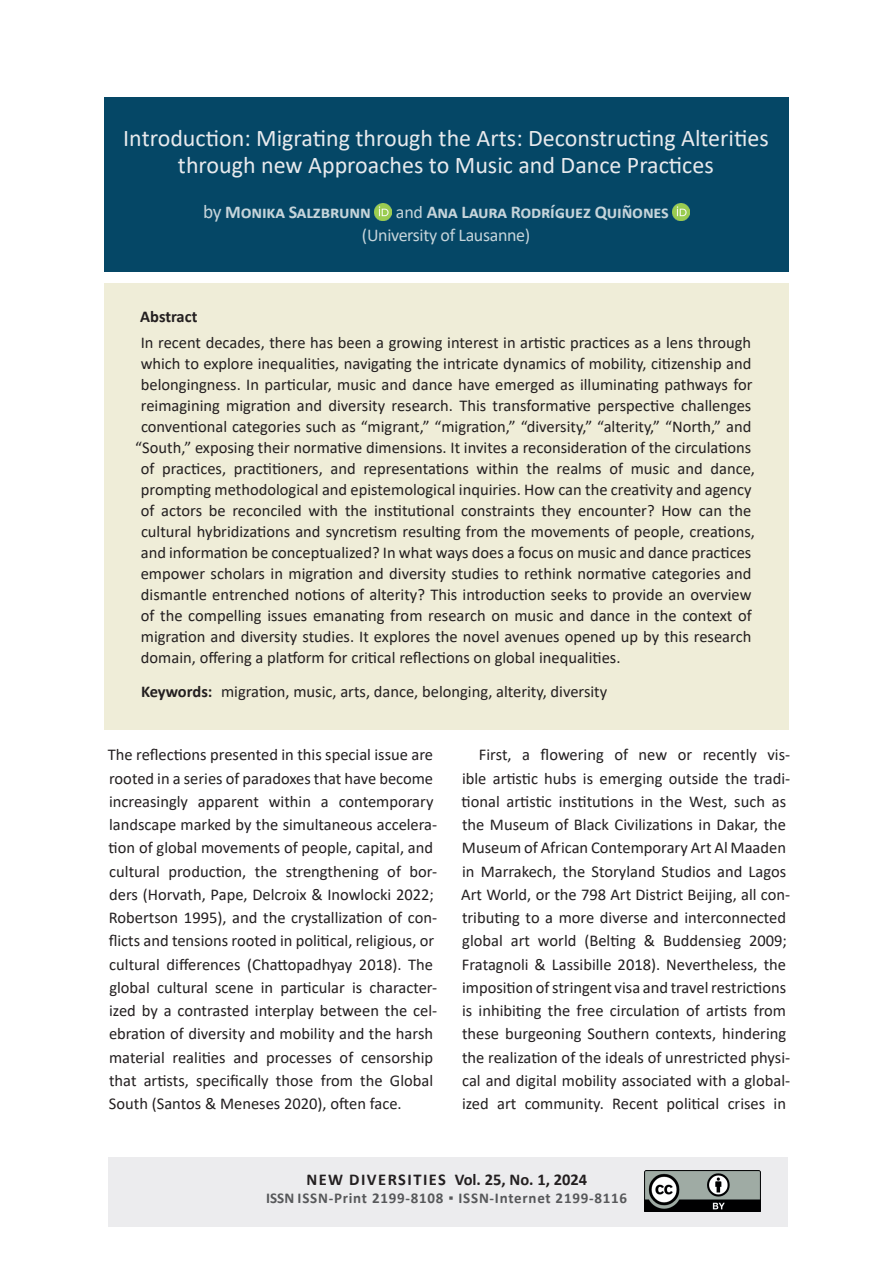
<style>
.page{position:relative;width:893px;height:1263px;background:#fff}
.page>*{position:absolute;margin:0;border:0;box-sizing:border-box;transform-origin:0 0}
.t1{font:24px/27px "Calibri";color:#e8eaed;text-align:center}
.t2{font:18px/22.5px "Calibri";letter-spacing:-.02em;color:#c5d4da}
.t3{font:700 18px "Calibri";letter-spacing:-.01em;color:#c5d4da}
.t4{font:16.5px/23.2px "Calibri";color:#231f20}
.t5{font:700 16.5px "Calibri";letter-spacing:.08em;color:#231f20}
.t6{font:700 15px "Calibri";letter-spacing:.05em;color:#57585a}
.s1{font-weight:400;font-size:19.5px}
.s2{font-weight:700}
</style>
<div class="page">
<div style="left:108px;top:1157px;width:680px;height:70px;background:#ececee"></div>
<div style="left:104px;top:98px;width:685px;height:174px;background:#054766"></div>
<div style="left:104px;top:283px;width:685px;height:446px;background:#efedd8"></div>
<img style="left:645px;top:1170px;width:115px;height:41px">
<img style="left:375px;top:203px;width:17px;height:18px">
<img style="left:673px;top:203px;width:17px;height:18px">
<h1 class="t1" style="left:123px;top:124px;width:647px">Introduction: Migrating through the Arts: Deconstructing Alterities through new Approaches to Music and Dance Practices</h1>
<p class="t3" style="left:203px;top:200px;width:169px"><span class="s1">by</span> Monika Salzbrunn</p>
<p class="t2" style="left:362px;top:201px;width:308px;text-indent:34px">and <span class="s2">Ana Laura Rodríguez Quiñones </span>(University of Lausanne)</p>
<p class="t5" style="left:140px;top:305px;width:59px">Abstract</p>
<p class="t4" style="left:141px;top:330px;width:612px">In recent decades, there has been a growing interest in artistic practices as a lens through</p>
<p class="t4" style="left:141px;top:351px;width:612px">which to explore inequalities, navigating the intricate dynamics of mobility, citizenship and</p>
<p class="t4" style="left:141px;top:372px;width:613px">belongingness. In particular, music and dance have emerged as illuminating pathways for</p>
<p class="t4" style="left:141px;top:393px;width:612px">reimagining migration and diversity research. This transformative perspective challenges</p>
<p class="t4" style="left:141px;top:414px;width:612px">conventional categories such as “migrant,” “migration,” “diversity,” “alterity,” “North,” and</p>
<p class="t4" style="left:135px;top:435px;width:618px">“South,” exposing their normative dimensions. It invites a reconsideration of the circulations</p>
<p class="t4" style="left:141px;top:456px;width:616px">of practices, practitioners, and representations within the realms of music and dance,</p>
<p class="t4" style="left:141px;top:477px;width:612px">prompting methodological and epistemological inquiries. How can the creativity and agency</p>
<p class="t4" style="left:141px;top:498px;width:612px">of actors be reconciled with the institutional constraints they encounter? How can the</p>
<p class="t4" style="left:141px;top:519px;width:615px">cultural hybridizations and syncretism resulting from the movements of people, creations,</p>
<p class="t4" style="left:141px;top:540px;width:612px">and information be conceptualized? In what ways does a focus on music and dance practices</p>
<p class="t4" style="left:141px;top:561px;width:612px">empower scholars in migration and diversity studies to rethink normative categories and</p>
<p class="t4" style="left:141px;top:582px;width:612px">dismantle entrenched notions of alterity? This introduction seeks to provide an overview</p>
<p class="t4" style="left:141px;top:603px;width:612px">of the compelling issues emanating from research on music and dance in the context of</p>
<p class="t4" style="left:141px;top:624px;width:612px">migration and diversity studies. It explores the novel avenues opened up by this research</p>
<p class="t4" style="left:141px;top:645px;width:481px">domain, offering a platform for critical reflections on global inequalities.</p>
<p class="t4" style="left:141px;top:679px;width:468px"><span class="s2">Keywords:</span> migration, music, arts, dance, belonging, alterity, diversity</p>
<p class="t4" style="left:108px;top:743px;width:331px">The reflections presented in this special issue are rooted in a series of paradoxes that have become increasingly apparent within a contemporary landscape marked by the simultaneous accelera&shy;tion of global movements of people, capital, and cultural production, the strengthening of bor&shy;ders (Horvath, Pape, Delcroix &amp; Inowlocki 2022; Robertson 1995), and the crystallization of con&shy;flicts and tensions rooted in political, religious, or cultural differences (Chattopadhyay 2018). The global cultural scene in particular is character&shy;ized by a contrasted interplay between the cel&shy;ebration of diversity and mobility and the harsh material realities and processes of censorship that artists, specifically those from the Global South (Santos &amp; Meneses 2020), often face.</p>
<p class="t4" style="left:461px;top:743px;width:330px;text-indent:18px">First, a flowering of new or recently vis&shy;ible artistic hubs is emerging outside the tradi&shy;tional artistic institutions in the West, such as the Museum of Black Civilizations in Dakar, the Museum of African Contemporary Art Al Maaden in Marrakech, the Storyland Studios and Lagos Art World, or the 798 Art District Beijing, all con&shy;tributing to a more diverse and interconnected global art world (Belting &amp; Buddensieg 2009; Fratagnoli &amp; Lassibille 2018). Nevertheless, the imposition of stringent visa and travel restrictions is inhibiting the free circulation of artists from these burgeoning Southern contexts, hindering the realization of the ideals of unrestricted physi&shy;cal and digital mobility associated with a global&shy;ized art community. Recent political crises in</p>
<p class="t5" style="left:306px;top:1168px;width:282px">NEW DIVERSITIES Vol. 25, No. 1, 2024</p>
<p class="t6" style="left:266px;top:1187px;width:362px">ISSN ISSN-Print 2199-8108 ▪ ISSN-Internet 2199-8116</p>
</div>
